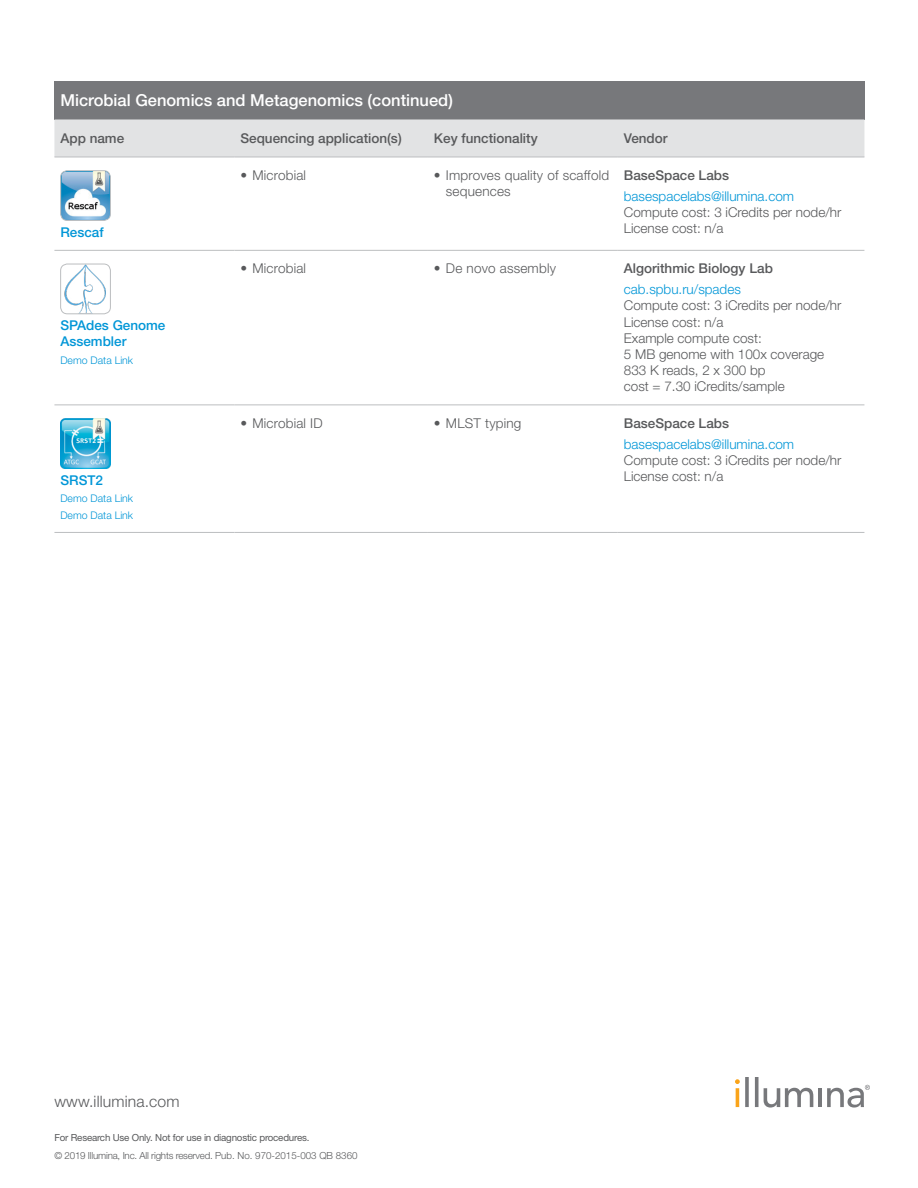
<style>
.page{position:relative;width:918px;height:1188px;background:#fff}
.page>*{position:absolute;margin:0;border:0;box-sizing:border-box;transform-origin:0 0}
.t1{font:500 16.5px "Helvetica Neue LT Std";color:#fff}
.t2{font:300 15.75px "Helvetica Neue LT Std";letter-spacing:.01em;color:#58595b}
.t3{font:300 13.5px/16.2px "Helvetica Neue LT Std";color:#58595b}
.t4{font:500 13.5px "Helvetica Neue LT Std";color:#58595b}
.t5{font:300 13.5px "Helvetica Neue LT Std";color:#0096d7}
.t6{font:500 13.5px/16.2px "Helvetica Neue LT Std";color:#0096d7}
.t7{font:300 10.5px/17.1px "Helvetica Neue LT Std";color:#0096d7}
.t8{font:300 9.75px "Helvetica Neue LT Std";letter-spacing:-.02em;color:#58595b}
.t9{font:9.75px "Helvetica Neue LT Std";letter-spacing:-.02em;color:#58595b}
</style>
<div class="page">
<hr style="left:736px;top:1088px;width:3px;height:19px;background:#faa41a">
<svg style="left:745px;top:1077px;width:4px;height:30px"></svg>
<svg style="left:755px;top:1077px;width:4px;height:30px"></svg>
<svg style="left:764px;top:1088px;width:49px;height:20px"></svg>
<hr style="left:818px;top:1088px;width:4px;height:19px;background:#77787b">
<svg style="left:735px;top:1079px;width:5px;height:5px"></svg>
<svg style="left:827px;top:1085px;width:43px;height:23px"></svg>
<div style="left:54px;top:81px;width:810px;height:38px;background:#77787b"></div>
<div style="left:54px;top:119px;width:810px;height:38px;background:#e2e3e4"></div>
<hr style="left:54px;top:157px;width:180px;height:1px;background:#bcbec0">
<hr style="left:234px;top:157px;width:194px;height:1px;background:#bcbec0">
<hr style="left:428px;top:157px;width:190px;height:1px;background:#bcbec0">
<hr style="left:618px;top:157px;width:246px;height:1px;background:#bcbec0">
<hr style="left:54px;top:250px;width:180px;height:1px;background:#bcbec0">
<hr style="left:234px;top:250px;width:194px;height:1px;background:#bcbec0">
<hr style="left:428px;top:250px;width:190px;height:1px;background:#bcbec0">
<hr style="left:618px;top:250px;width:246px;height:1px;background:#bcbec0">
<hr style="left:54px;top:405px;width:180px;height:1px;background:#bcbec0">
<hr style="left:234px;top:405px;width:194px;height:1px;background:#bcbec0">
<hr style="left:428px;top:405px;width:190px;height:1px;background:#bcbec0">
<hr style="left:618px;top:405px;width:246px;height:1px;background:#bcbec0">
<hr style="left:54px;top:532px;width:180px;height:1px;background:#bcbec0">
<hr style="left:234px;top:532px;width:194px;height:1px;background:#bcbec0">
<hr style="left:428px;top:532px;width:190px;height:1px;background:#bcbec0">
<hr style="left:618px;top:532px;width:246px;height:1px;background:#bcbec0">
<img style="left:62px;top:172px;width:47px;height:47px">
<div style="left:60px;top:170px;width:51px;height:51px;border:1px solid #bcbec0;border-radius:7px"></div>
<img style="left:62px;top:264px;width:47px;height:50px">
<div style="left:60px;top:264px;width:51px;height:50px;border:1px solid #bcbec0;border-radius:7px"></div>
<img style="left:60px;top:419px;width:50px;height:50px">
<p class="t1" style="left:60px;top:90px;width:394px">Microbial Genomics and Metagenomics (continued)</p>
<p class="t4" style="left:60px;top:130px;width:65px">App name</p>
<p class="t4" style="left:240px;top:130px;width:163px">Sequencing application(s)</p>
<p class="t4" style="left:434px;top:130px;width:105px">Key functionality</p>
<p class="t4" style="left:624px;top:130px;width:45px">Vendor</p>
<p class="t6" style="left:60px;top:224px;width:45px">Rescaf</p>
<p class="t6" style="left:60px;top:317px;width:107px">SPAdes Genome<br>Assembler</p>
<p class="t7" style="left:60px;top:351px;width:74px">Demo Data Link</p>
<p class="t6" style="left:60px;top:472px;width:44px">SRST2</p>
<p class="t7" style="left:60px;top:489px;width:74px">Demo Data Link<br>Demo Data Link</p>
<p class="t3" style="left:240px;top:167px;width:67px">• Microbial</p>
<p class="t3" style="left:446px;top:167px;width:165px;text-indent:-12px">• Improves quality of scaffold sequences</p>
<p class="t4" style="left:624px;top:167px;width:107px">BaseSpace Labs</p>
<p class="t5" style="left:624px;top:188px;width:172px">basespacelabs@illumina.com</p>
<p class="t3" style="left:624px;top:204px;width:219px">Compute cost: 3 iCredits per node/hr<br>License cost: n/a</p>
<p class="t3" style="left:240px;top:260px;width:67px">• Microbial</p>
<p class="t3" style="left:434px;top:260px;width:124px">• De novo assembly</p>
<p class="t4" style="left:624px;top:261px;width:151px">Algorithmic Biology Lab</p>
<p class="t5" style="left:624px;top:281px;width:119px">cab.spbu.ru/spades</p>
<p class="t3" style="left:624px;top:297px;width:219px">Compute cost: 3 iCredits per node/hr<br>License cost: n/a<br>Example compute cost:<br>5 MB genome with 100x coverage<br>833 K reads, 2 x 300 bp<br>cost = 7.30 iCredits/sample</p>
<p class="t3" style="left:240px;top:415px;width:84px">• Microbial ID</p>
<p class="t3" style="left:434px;top:415px;width:89px">• MLST typing</p>
<p class="t4" style="left:624px;top:415px;width:107px">BaseSpace Labs</p>
<p class="t5" style="left:624px;top:436px;width:172px">basespacelabs@illumina.com</p>
<p class="t3" style="left:624px;top:452px;width:219px">Compute cost: 3 iCredits per node/hr<br>License cost: n/a</p>
<p class="t2" style="left:54px;top:1092px;width:127px">www.illumina.com</p>
<p class="t9" style="left:54px;top:1131px;width:257px">For Research Use Only. Not for use in diagnostic procedures.</p>
<p class="t8" style="left:54px;top:1150px;width:305px">© 2019 Illumina, Inc. All rights reserved. Pub. No. 970-2015-003 QB 8360</p>
</div>
